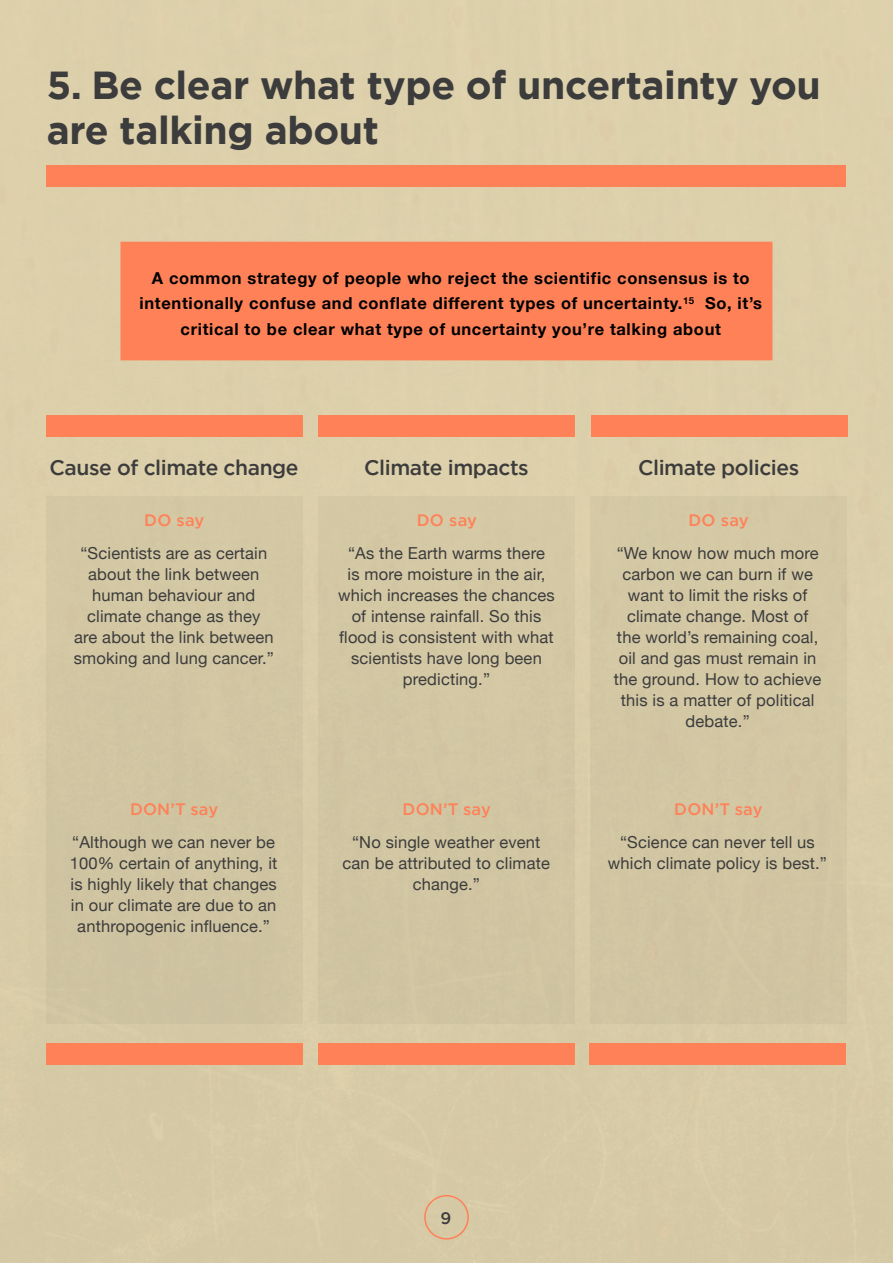
<style>
.page{position:relative;width:893px;height:1263px;background:#dbcfaa}
.page>*{position:absolute;margin:0;border:0;box-sizing:border-box;transform-origin:0 0}
.t1{font:700 39px/45px "Gotham";letter-spacing:-.01em;color:#3c3c3c}
.t2{font:500 21px "Gotham";letter-spacing:-.02em;color:#3c3c3c}
.t3{font:16.5px/21px "Helvetica Neue";letter-spacing:.01em;color:#3c3c3c;text-align:center}
.t4{font:700 16.5px/25.5px "Helvetica Neue";letter-spacing:.04em;color:#000;text-align:center}
.t5{font:500 16.5px "Gotham";letter-spacing:.01em;color:#ff8158}
.t6{font:500 16.5px "Gotham";color:#3c3c3c}
</style>
<div class="page">
<div style="left:122px;top:243px;width:649px;height:116px;background:#ff8158"></div>
<div style="left:120px;top:242px;width:652px;height:118px;border:3px solid #ff8158"></div>
<div style="left:46px;top:496px;width:256px;height:527px;background:#d1c5a2"></div>
<div style="left:318px;top:496px;width:256px;height:527px;background:#d2c6a3"></div>
<div style="left:590px;top:496px;width:256px;height:527px;background:#d2c6a3"></div>
<div style="left:424px;top:1195px;width:45px;height:44px;border:2px solid #ff8158;border-radius:50%"></div>
<div style="left:47px;top:165px;width:799px;height:22px;background:#ff8158"></div>
<div style="left:591px;top:415px;width:256px;height:22px;background:#ff8158"></div>
<div style="left:318px;top:415px;width:256px;height:22px;background:#ff8158"></div>
<div style="left:47px;top:415px;width:256px;height:22px;background:#ff8158"></div>
<div style="left:47px;top:1044px;width:256px;height:21px;background:#ff8158"></div>
<div style="left:319px;top:1044px;width:256px;height:21px;background:#ff8158"></div>
<div style="left:590px;top:1044px;width:256px;height:21px;background:#ff8158"></div>
<h1 class="t1" style="left:47px;top:63px;width:776px">5. Be clear what type of uncertainty you are talking about</h1>
<p class="t4" style="left:140px;top:265px;width:624px">A common strategy of people who reject the scientific consensus is to intentionally confuse and conflate different types of uncertainty.<sup>15</sup> So, it’s critical to be clear what type of uncertainty you’re talking about</p>
<p class="t2" style="left:50px;top:453px;width:251px">Cause of climate change</p>
<p class="t2" style="left:364px;top:453px;width:166px">Climate impacts</p>
<p class="t2" style="left:638px;top:453px;width:163px">Climate policies</p>
<p class="t5" style="left:144px;top:509px;width:62px">DO say</p>
<p class="t5" style="left:417px;top:509px;width:62px">DO say</p>
<p class="t5" style="left:688px;top:509px;width:62px">DO say</p>
<p class="t3" style="left:74px;top:543px;width:201px">“Scientists are as certain about the link between human behaviour and climate change as they are about the link between smoking and lung cancer.”</p>
<p class="t3" style="left:338px;top:544px;width:218px">“As the Earth warms there<br>is more moisture in the air, which increases the chances of intense rainfall. So this flood is consistent with what scientists have long been predicting.”</p>
<p class="t3" style="left:614px;top:544px;width:209px">“We know how much more carbon we can burn if we want to limit the risks of climate change. Most of the world’s remaining coal, oil and gas must remain in the ground. How to achieve this is a matter of political debate.”</p>
<p class="t5" style="left:130px;top:798px;width:90px">DON’T say</p>
<p class="t5" style="left:403px;top:798px;width:90px">DON’T say</p>
<p class="t5" style="left:674px;top:798px;width:90px">DON’T say</p>
<p class="t3" style="left:70px;top:832px;width:209px">“Although we can never be<br>100% certain of anything, it is highly likely that changes in our climate are due to an anthropogenic influence.”</p>
<p class="t3" style="left:343px;top:832px;width:209px">“No single weather event can be attributed to climate change.”</p>
<p class="t3" style="left:608px;top:832px;width:221px">“Science can never tell us which climate policy is best.”</p>
<p class="t6" style="left:440px;top:1207px;width:12px">9</p>
</div>
